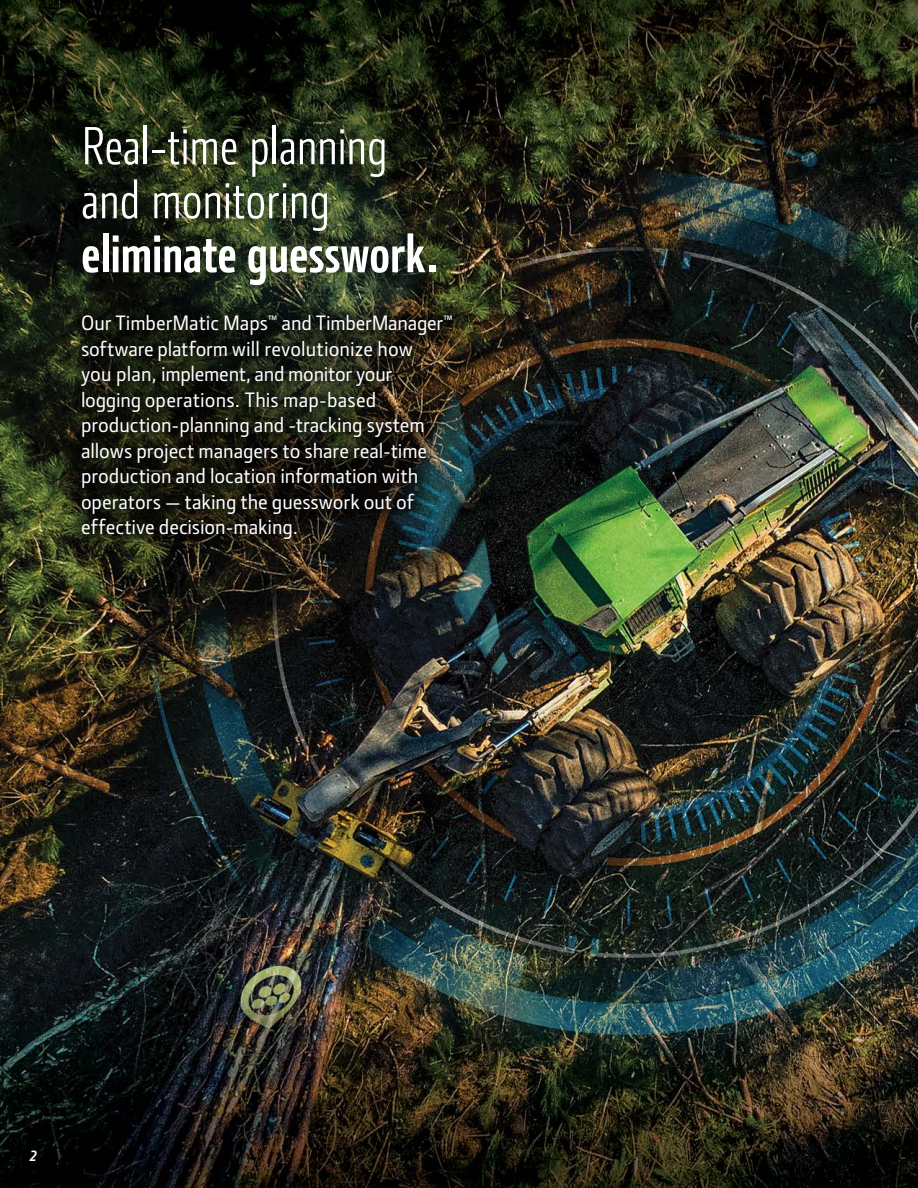
<style>
.page{position:relative;width:918px;height:1188px;background:#fff}
.page>*{position:absolute;margin:0;border:0;box-sizing:border-box;transform-origin:0 0}
.t1{font:54px/54px "JD Sans Pro Cond";letter-spacing:-.01em;color:#fff}
.t2{font:700 54px "JD Sans Pro Cond";letter-spacing:-.01em;color:#fff}
.t3{font:500 21px/25.5px "JD Sans Pro";letter-spacing:-.005em;color:#fff}
.t4{font:italic 700 15px "JD Sans Pro";color:#fff}
</style>
<div class="page">
<img style="left:0;top:0;width:918px;height:1188px">
<div style="left:63px;top:297px;width:408px;height:261px;background:#000;opacity:.75"></div>
<div style="left:46px;top:92px;width:424px;height:229px;background:#000;opacity:.75"></div>
<h1 class="t1" style="left:81px;top:118px;width:308px">Real-time planning and monitoring</h1>
<h1 class="t2" style="left:81px;top:219px;width:360px">eliminate guesswork.</h1>
<p class="t3" style="left:81px;top:310px;width:374px">Our TimberMatic Maps™ and TimberManager™ software platform will revolutionize how<br>you plan, implement, and monitor your logging operations. This map-based production-planning and -tracking system allows project managers to share real-time production and location information with operators — taking the guesswork out of effective decision-making.</p>
<p class="t4" style="left:30px;top:1146px;width:9px">2</p>
</div>
